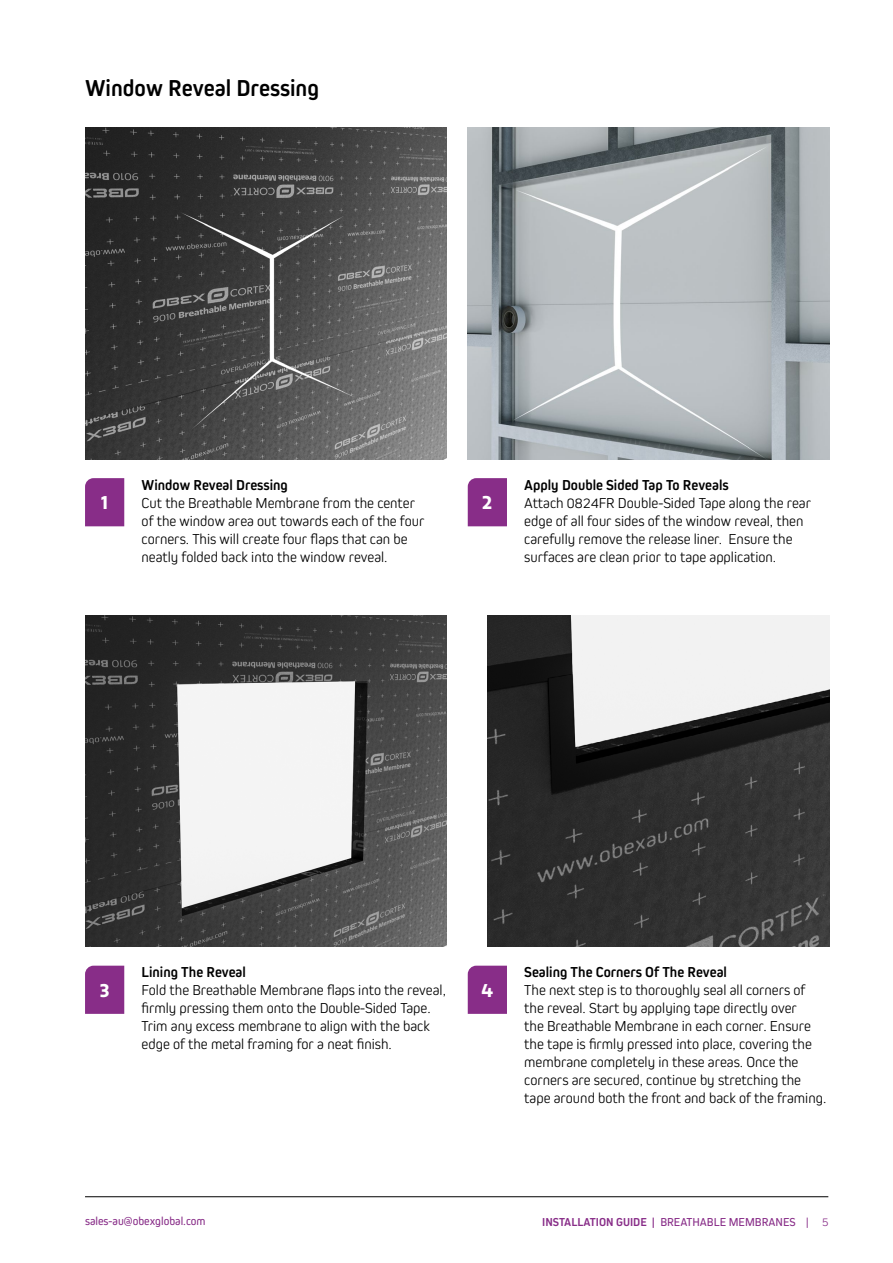
<style>
.page{position:relative;width:893px;height:1263px;background:#fff}
.page>*{position:absolute;margin:0;border:0;box-sizing:border-box;transform-origin:0 0}
.t1{font:700 24px "Kiro";color:#000}
.t2{font:700 18px "Quatro";color:#fff}
.t3{font:300 15px/18px "Kiro";color:#000}
.t4{font:700 15px "Kiro";color:#000}
.t5{font:12px "Kiro";color:#882d88}
.s1{font-weight:700}
.s2{font-weight:300}
</style>
<div class="page">
<hr style="left:85px;top:1196px;width:743px;height:1px;background:#000">
<img style="left:85px;top:128px;width:361px;height:331px">
<img style="left:468px;top:128px;width:361px;height:331px">
<img style="left:85px;top:615px;width:361px;height:332px">
<div style="left:468px;top:478px;width:39px;height:48px;background:#882d88"></div>
<div style="left:85px;top:478px;width:39px;height:48px;background:#882d88"></div>
<div style="left:85px;top:966px;width:39px;height:48px;background:#882d88"></div>
<img style="left:487px;top:615px;width:342px;height:332px">
<div style="left:468px;top:966px;width:39px;height:48px;background:#882d88"></div>
<h1 class="t1" style="left:85px;top:74px;width:236px">Window Reveal Dressing</h1>
<p class="t4" style="left:142px;top:476px;width:148px">Window Reveal Dressing</p>
<p class="t3" style="left:142px;top:493px;width:284px">Cut the Breathable Membrane from the center of the window area out towards each of the four corners. This will create four flaps that can be neatly folded back into the window reveal.</p>
<p class="t2" style="left:101px;top:492px;width:8px">1</p>
<p class="t2" style="left:482px;top:492px;width:11px">2</p>
<p class="t4" style="left:524px;top:476px;width:206px">Apply Double Sided Tap To Reveals</p>
<p class="t3" style="left:524px;top:493px;width:288px">Attach 0824FR Double-Sided Tape along the rear edge of all four sides of the window reveal, then carefully remove the release liner. Ensure the surfaces are clean prior to tape application.</p>
<p class="t2" style="left:100px;top:980px;width:11px">3</p>
<p class="t4" style="left:142px;top:963px;width:106px">Lining The Reveal</p>
<p class="t3" style="left:142px;top:981px;width:306px">Fold the Breathable Membrane flaps into the reveal, firmly pressing them onto the Double-Sided Tape.<br>Trim any excess membrane to align with the back edge of the metal framing for a neat finish.</p>
<p class="t2" style="left:481px;top:980px;width:13px">4</p>
<p class="t4" style="left:524px;top:963px;width:204px">Sealing The Corners Of The Reveal</p>
<p class="t3" style="left:524px;top:981px;width:304px">The next step is to thoroughly seal all corners of the reveal. Start by applying tape directly over<br>the Breathable Membrane in each corner. Ensure the tape is firmly pressed into place, covering the membrane completely in these areas. Once the corners are secured, continue by stretching the tape around both the front and back of the framing.</p>
<p class="t5" style="left:85px;top:1214px;width:122px">sales-au@obexglobal.com</p>
<p class="t5" style="left:542px;top:1215px;width:288px"><span class="s1">INSTALLATION GUIDE |</span> BREATHABLE MEMBRANES | <span class="s2">5</span></p>
</div>
